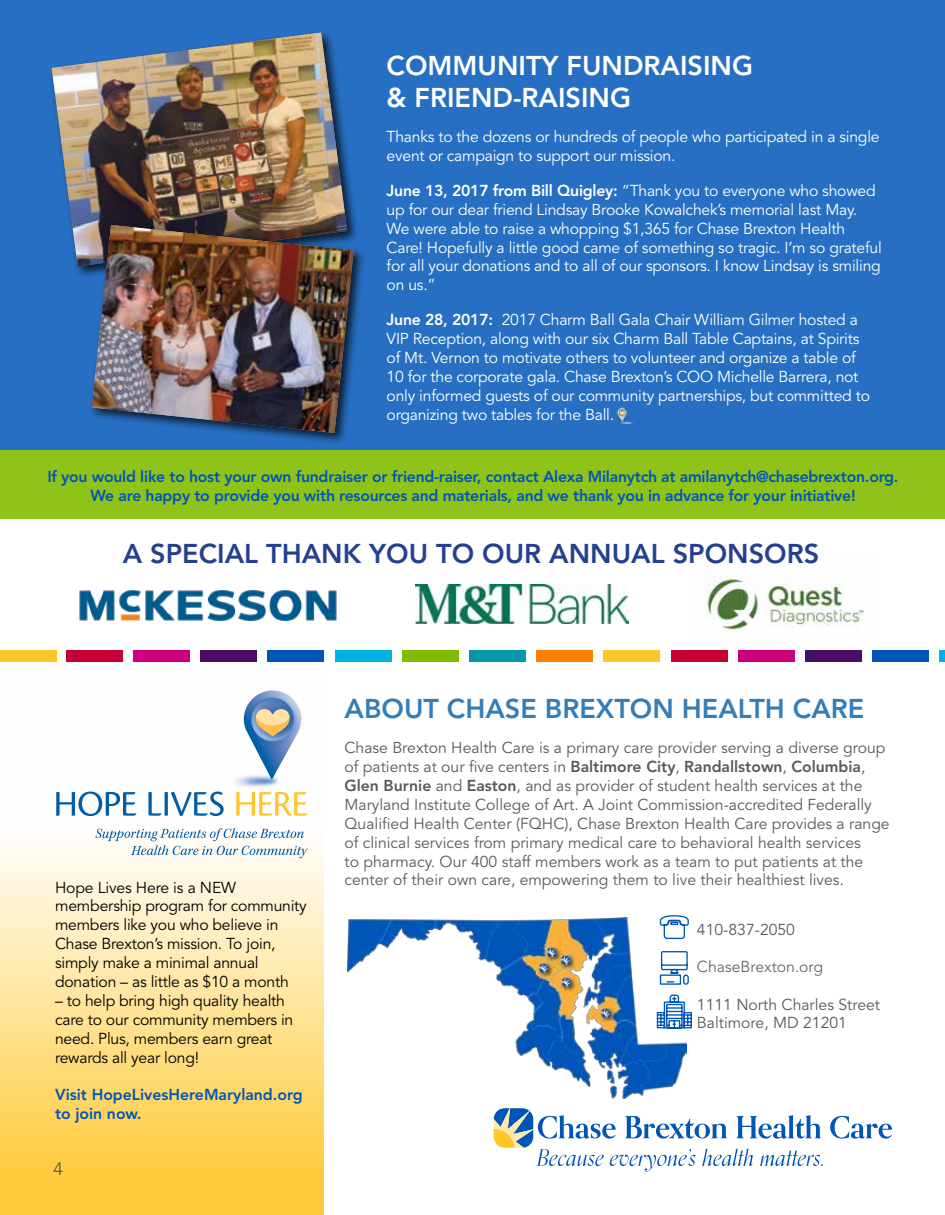
<style>
.page{position:relative;width:945px;height:1215px;background:#fff}
.page>*{position:absolute;margin:0;border:0;box-sizing:border-box;transform-origin:0 0}
.t1{font:800 27px "Avenir LT Std";color:#25408f}
.t2{font:800 27px/32.4px "Avenir LT Std";color:#fff}
.t3{font:800 27px "Avenir LT Std";color:#337db8}
.t4{font:18px "Avenir LT Std";color:#58595b}
.t5{font:15.75px/18.9px "Avenir LT Std";letter-spacing:-.015em;color:#fff}
.t6{font:15.75px/18.9px "Avenir LT Std";color:#58595b}
.t7{font:15.75px/18.9px "Avenir LT Std";letter-spacing:-.015em;color:#000}
.t8{font:800 15.75px/18.9px "Avenir LT Std";letter-spacing:-.015em;color:#0055b8}
.t9{font:300 15.75px "Avenir LT Std";color:#58595b}
.s1{font-weight:800}
</style>
<div class="page">
<svg style="left:0;top:650px;width:324px;height:565px"></svg>
<div style="left:0;top:0;width:945px;height:469px;background:#276fc2"></div>
<img style="left:347px;top:917px;width:339px;height:181px">
<svg style="left:659px;top:915px;width:30px;height:25px"></svg>
<svg style="left:659px;top:950px;width:30px;height:35px"></svg>
<svg style="left:656px;top:994px;width:36px;height:35px"></svg>
<img style="left:79px;top:590px;width:258px;height:31px">
<img style="left:415px;top:585px;width:214px;height:38px">
<img style="left:704px;top:576px;width:160px;height:56px">
<div style="left:201px;top:650px;width:56px;height:12px;background:#4a0d66"></div>
<div style="left:0;top:650px;width:56px;height:12px;background:#ffc627"></div>
<div style="left:604px;top:650px;width:56px;height:12px;background:#ffc627"></div>
<div style="left:66px;top:650px;width:56px;height:12px;background:#c3002f"></div>
<div style="left:671px;top:650px;width:56px;height:12px;background:#c3002f"></div>
<div style="left:133px;top:650px;width:57px;height:12px;background:#cc007b"></div>
<div style="left:738px;top:650px;width:56px;height:12px;background:#cc007b"></div>
<div style="left:806px;top:650px;width:56px;height:12px;background:#4a0d66"></div>
<div style="left:268px;top:650px;width:56px;height:12px;background:#0055b8"></div>
<div style="left:873px;top:650px;width:56px;height:12px;background:#0055b8"></div>
<div style="left:335px;top:650px;width:56px;height:12px;background:#00b1e1"></div>
<div style="left:940px;top:650px;width:5px;height:12px;background:#00b1e1"></div>
<div style="left:402px;top:650px;width:56px;height:12px;background:#82bc00"></div>
<div style="left:469px;top:650px;width:57px;height:12px;background:#0099a8"></div>
<div style="left:537px;top:650px;width:56px;height:12px;background:#ff8300"></div>
<div style="left:49px;top:30px;width:311px;height:249px;background:#000;opacity:.75"></div>
<img style="left:52px;top:32px;width:295px;height:234px">
<img style="left:183px;top:748px;width:122px;height:65px">
<img style="left:240px;top:693px;width:69px;height:63px">
<svg style="left:241px;top:690px;width:62px;height:90px"></svg>
<svg style="left:56px;top:792px;width:80px;height:24px"></svg>
<svg style="left:148px;top:792px;width:76px;height:24px"></svg>
<svg style="left:236px;top:792px;width:72px;height:24px"></svg>
<svg style="left:95px;top:828px;width:213px;height:30px"></svg>
<div style="left:0;top:450px;width:945px;height:69px;background:#8fc31a"></div>
<img style="left:616px;top:407px;width:17px;height:17px">
<div style="left:89px;top:222px;width:277px;height:224px;background:#000;opacity:.75"></div>
<img style="left:92px;top:225px;width:262px;height:208px">
<svg style="left:830px;top:1116px;width:62px;height:23px"></svg>
<svg style="left:494px;top:1109px;width:329px;height:63px"></svg>
<h1 class="t2" style="left:387px;top:49px;width:368px">COMMUNITY FUNDRAISING &amp; FRIEND-RAISING</h1>
<p class="t5" style="left:387px;top:128px;width:495px">Thanks to the dozens or hundreds of people who participated in a single event or campaign to support our mission.</p>
<p class="t5" style="left:387px;top:181px;width:497px"><span class="s1">June 13, 2017 from Bill Quigley:</span> “Thank you to everyone who showed up for our dear friend Lindsay Brooke Kowalchek’s memorial last May.<br>We were able to raise a whopping $1,365 for Chase Brexton Health Care! Hopefully a little good came of something so tragic. I’m so grateful for all your donations and to all of our sponsors. I know Lindsay is smiling on us.”</p>
<p class="t5" style="left:387px;top:311px;width:485px"><span class="s1">June 28, 2017:</span> 2017 Charm Ball Gala Chair William Gilmer hosted a VIP Reception, along with our six Charm Ball Table Captains, at Spirits of Mt. Vernon to motivate others to volunteer and organize a table of 10 for the corporate gala. Chase Brexton’s COO Michelle Barrera, not only informed guests of our community partnerships, but committed to organizing two tables for the Ball.</p>
<p class="t8" style="left:47px;top:467px;width:853px;text-align:center">If you would like to host your own fundraiser or friend-raiser, contact Alexa Milanytch at amilanytch@chasebrexton.org.<br>We are happy to provide you with resources and materials, and we thank you in advance for your initiative!</p>
<h1 class="t1" style="left:123px;top:538px;width:698px">A SPECIAL THANK YOU TO OUR ANNUAL SPONSORS</h1>
<p class="t7" style="left:55px;top:878px;width:253px">Hope Lives Here is a NEW membership program for community members like you who believe in<br>Chase Brexton’s mission. To join, simply make a minimal annual donation – as little as $10 a month</p>
<p class="t7" style="left:55px;top:991px;width:240px">– to help bring high quality health care to our community members in need. Plus, members earn great rewards all year long!</p>
<p class="t8" style="left:55px;top:1086px;width:249px">Visit HopeLivesHereMaryland.org to join now.</p>
<p class="t4" style="left:53px;top:1158px;width:12px">4</p>
<h1 class="t3" style="left:345px;top:693px;width:521px">ABOUT CHASE BREXTON HEALTH CARE</h1>
<p class="t6" style="left:345px;top:739px;width:547px">Chase Brexton Health Care is a primary care provider serving a diverse group of patients at our five centers in <span class="s1">Baltimore City</span>, <span class="s1">Randallstown</span>, <span class="s1">Columbia</span>, <span class="s1">Glen Burnie</span> and <span class="s1">Easton</span>, and as provider of student health services at the Maryland Institute College of Art. A Joint Commission-accredited Federally Qualified Health Center (FQHC), Chase Brexton Health Care provides a range of clinical services from primary medical care to behavioral health services<br>to pharmacy. Our 400 staff members work as a team to put patients at the center of their own care, empowering them to live their healthiest lives.</p>
<p class="t6" style="left:697px;top:920px;width:100px">410-837-2050</p>
<p class="t9" style="left:697px;top:957px;width:128px">ChaseBrexton.org</p>
<p class="t6" style="left:697px;top:995px;width:185px">1111 North Charles Street<br>Baltimore, MD 21201</p>
</div>
